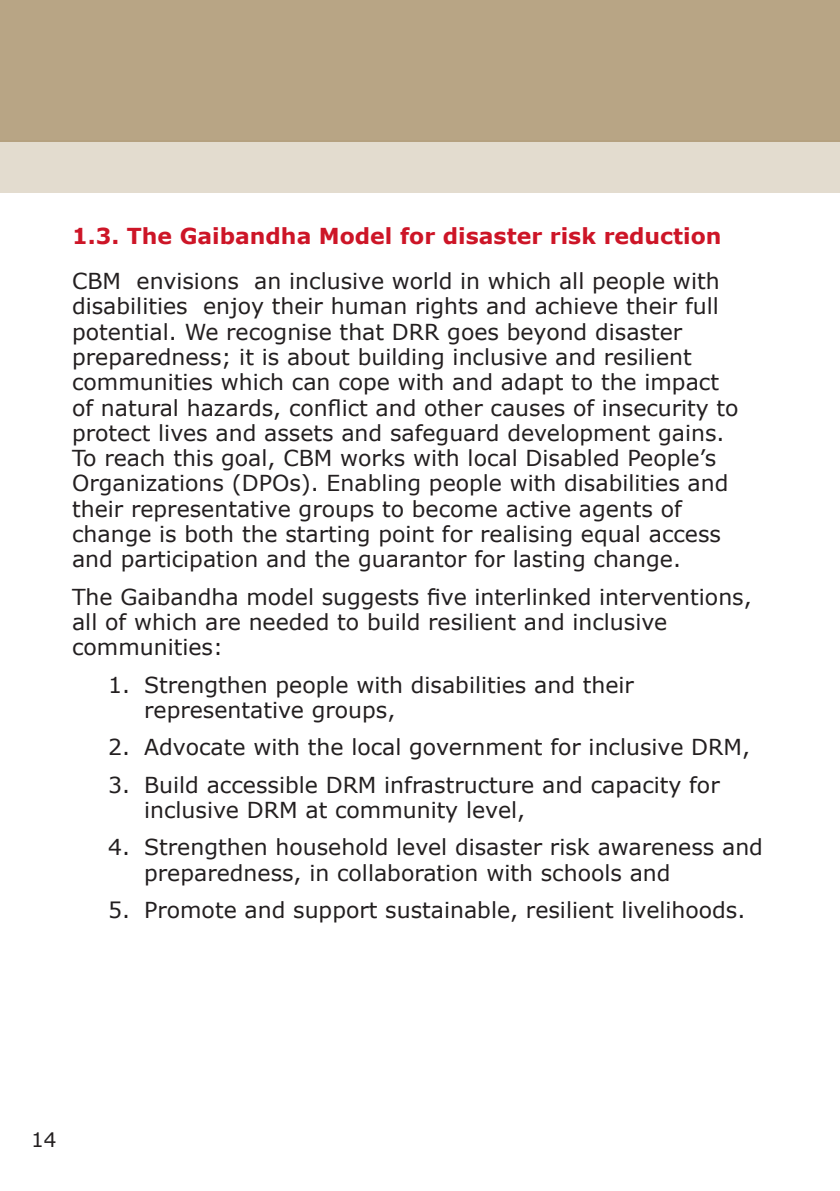
<style>
.page{position:relative;width:840px;height:1191px;background:#fff}
.page>*{position:absolute;margin:0;border:0;box-sizing:border-box;transform-origin:0 0}
.t1{font:22px/25.2px "Verdana";color:#231f20}
.Heading_3{font:700 22px "Verdana";color:#cd1527}
.t2{font:20px "Verdana";color:#231f20}
</style>
<div class="page">
<div style="left:0;top:140px;width:839px;height:53px;background:#e3dccf"></div>
<div style="left:0;top:0;width:839px;height:142px;background:#b8a585"></div>
<h2 class="Heading_3" style="left:72px;top:220px;width:650px">1.3. The Gaibandha Model for disaster risk reduction</h2>
<p class="t1" style="left:72px;top:269px;width:667px">CBM envisions an inclusive world in which all people with disabilities enjoy their human rights and achieve their full potential. We recognise that DRR goes beyond disaster preparedness; it is about building inclusive and resilient communities which can cope with and adapt to the impact of natural hazards, conflict and other causes of insecurity to protect lives and assets and safeguard development gains.<br>To reach this goal, CBM works with local Disabled People’s Organizations (DPOs). Enabling people with disabilities and their representative groups to become active agents of change is both the starting point for realising equal access and participation and the guarantor for lasting change.</p>
<p class="t1" style="left:72px;top:584px;width:680px">The Gaibandha model suggests five interlinked interventions, all of which are needed to build resilient and inclusive communities:</p>
<p class="t1" style="left:144px;top:672px;width:491px;text-indent:-36px">1. Strengthen people with disabilities and their representative groups,</p>
<p class="t1" style="left:108px;top:735px;width:643px">2. Advocate with the local government for inclusive DRM,</p>
<p class="t1" style="left:144px;top:772px;width:576px;text-indent:-36px">3. Build accessible DRM infrastructure and capacity for inclusive DRM at community level,</p>
<p class="t1" style="left:144px;top:835px;width:620px;text-indent:-36px">4. Strengthen household level disaster risk awareness and preparedness, in collaboration with schools and</p>
<p class="t1" style="left:108px;top:897px;width:638px">5. Promote and support sustainable, resilient livelihoods.</p>
<p class="t2" style="left:31px;top:1127px;width:27px">14</p>
</div>
